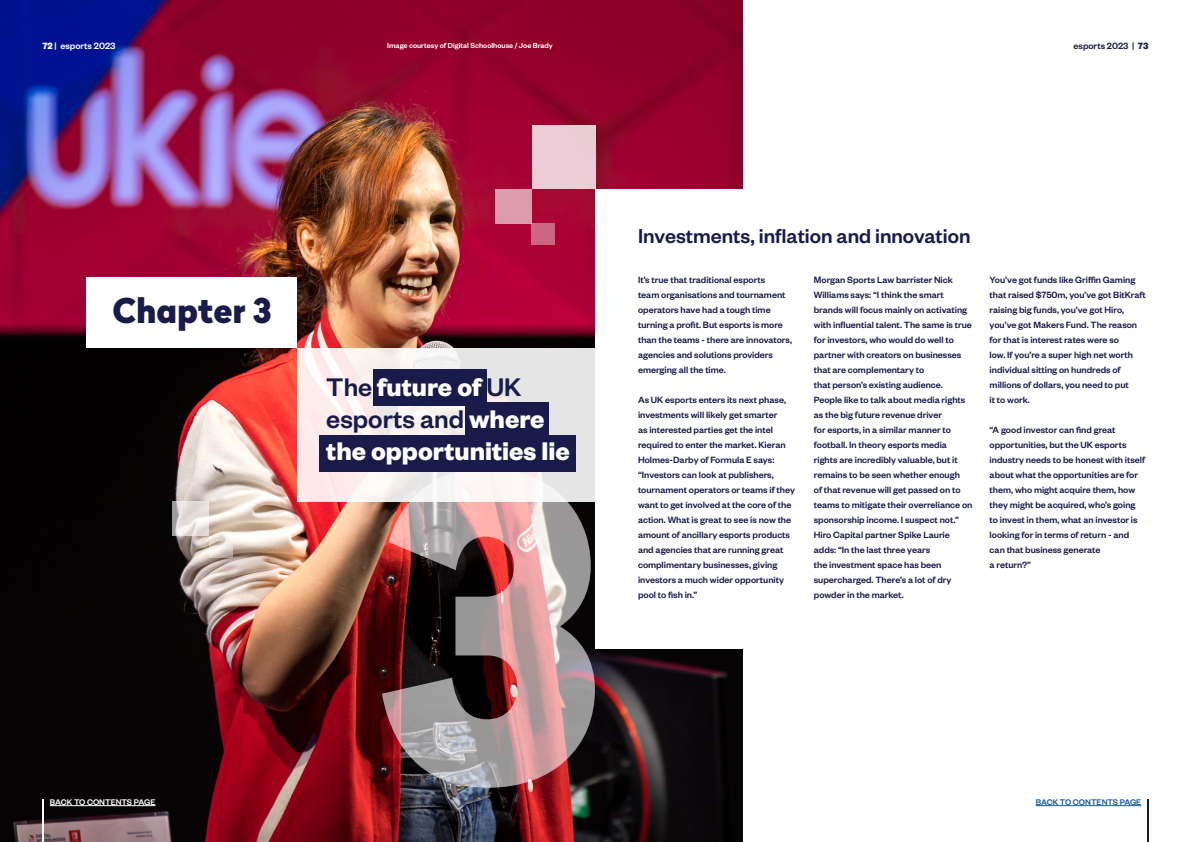
<style>
.page{position:relative;width:1191px;height:842px;background:#fff}
.page>*{position:absolute;margin:0;border:0;box-sizing:border-box;transform-origin:0 0}
.t1{font:900 34px "Radikal";color:#191c4a}
.t2{font:700 28px/32px "Founders Grotesk";color:#fff}
.t3{font:500 22px "Founders Grotesk";color:#191c4a}
.t4{font:500 10px/15px "Founders Grotesk";color:#191c4a}
.t5{font:500 10px "Founders Grotesk";color:#fff}
.t6{font:500 9px "Founders Grotesk";color:#fff}
.t7{font:500 9px "Founders Grotesk";color:#175d9e}
.t8{font:500 8px "Founders Grotesk";color:#fff}
.s1{font-weight:700}
.s2{color:#231f20}
.s3{font-weight:500;color:#191c4a}
</style>
<div class="page">
<img style="left:0;top:0;width:743px;height:842px">
<hr style="left:1147px;top:799px;width:1px;height:43px;background:#191c4a">
<hr style="left:43px;top:799px;width:1px;height:43px;background:#fff">
<hr style="left:50px;top:805px;width:105px;height:1px;background:#fff">
<hr style="left:1035px;top:805px;width:106px;height:1px;background:#175d9e">
<svg style="left:382px;top:502px;width:213px;height:286px;background:#8b6c6d"></svg>
<svg style="left:297px;top:348px;width:298px;height:154px"></svg>
<div style="left:86px;top:277px;width:211px;height:71px;background:#fff"></div>
<div style="left:531px;top:125px;width:64px;height:64px;background:#ecccd6"></div>
<div style="left:495px;top:189px;width:36px;height:34px;background:#dc9cad"></div>
<div style="left:531px;top:223px;width:24px;height:22px;background:#cc6584"></div>
<div style="left:595px;top:189px;width:250px;height:460px;background:#fff"></div>
<svg style="left:172px;top:502px;width:37px;height:34px"></svg>
<svg style="left:209px;top:536px;width:24px;height:21px"></svg>
<div style="left:373px;top:369px;width:113px;height:36px;background:#191c4a"></div>
<div style="left:465px;top:403px;width:84px;height:36px;background:#191c4a"></div>
<div style="left:319px;top:436px;width:257px;height:36px;background:#191c4a"></div>
<p class="t5" style="left:43px;top:39px;width:74px"><span class="s1">72</span> | esports 2023</p>
<p class="t8" style="left:387px;top:40px;width:167px">Image courtesy of Digital Schoolhouse / Joe Brady</p>
<p class="t4" style="left:1073px;top:38px;width:76px"><span class="s2">e</span>sports 2023 | <span class="s1">73</span></p>
<p class="t1" style="left:112px;top:285px;width:160px">Chapter 3</p>
<p class="t2" style="left:326px;top:369px;width:245px"><span class="s3">The</span> future of <span class="s3">UK esports and</span> where the opportunities lie</p>
<p class="t3" style="left:638px;top:223px;width:334px">Investments, inflation and innovation</p>
<p class="t4" style="left:638px;top:272px;width:156px">It’s true that traditional esports<br>team organisations and tournament operators have had a tough time turning a profit. But esports is more than the teams - there are innovators, agencies and solutions providers emerging all the time.</p>
<p class="t4" style="left:638px;top:392px;width:158px">As UK esports enters its next phase, investments will likely get smarter<br>as interested parties get the intel required to enter the market. Kieran Holmes-Darby of Formula E says: “Investors can look at publishers, tournament operators or teams if they want to get involved at the core of the action. What is great to see is now the amount of ancillary esports products and agencies that are running great complimentary businesses, giving investors a much wider opportunity pool to fish in.”</p>
<p class="t4" style="left:814px;top:272px;width:160px">Morgan Sports Law barrister Nick Williams says: “I think the smart brands will focus mainly on activating with influential talent. The same is true for investors, who would do well to partner with creators on businesses that are complementary to<br>that person’s existing audience.<br>People like to talk about media rights as the big future revenue driver<br>for esports, in a similar manner to football. In theory esports media rights are incredibly valuable, but it remains to be seen whether enough<br>of that revenue will get passed on to teams to mitigate their overreliance on sponsorship income. I suspect not.”</p>
<p class="t4" style="left:814px;top:527px;width:139px">Hiro Capital partner Spike Laurie adds: “In the last three years<br>the investment space has been supercharged. There’s a lot of dry powder in the market.</p>
<p class="t4" style="left:989px;top:272px;width:158px">You’ve got funds like Griffin Gaming that raised $750m, you’ve got BitKraft raising big funds, you’ve got Hiro, you’ve got Makers Fund. The reason for that is interest rates were so<br>low. If you’re a super high net worth individual sitting on hundreds of millions of dollars, you need to put<br>it to work.</p>
<p class="t4" style="left:989px;top:422px;width:157px">“A good investor can find great opportunities, but the UK esports industry needs to be honest with itself about what the opportunities are for them, who might acquire them, how they might be acquired, who’s going to invest in them, what an investor is looking for in terms of return - and can that business generate<br>a return?”</p>
<p class="t6" style="left:50px;top:796px;width:107px">BACK TO CONTENTS PAGE</p>
<p class="t7" style="left:1035px;top:796px;width:107px">BACK TO CONTENTS PAGE</p>
</div>
